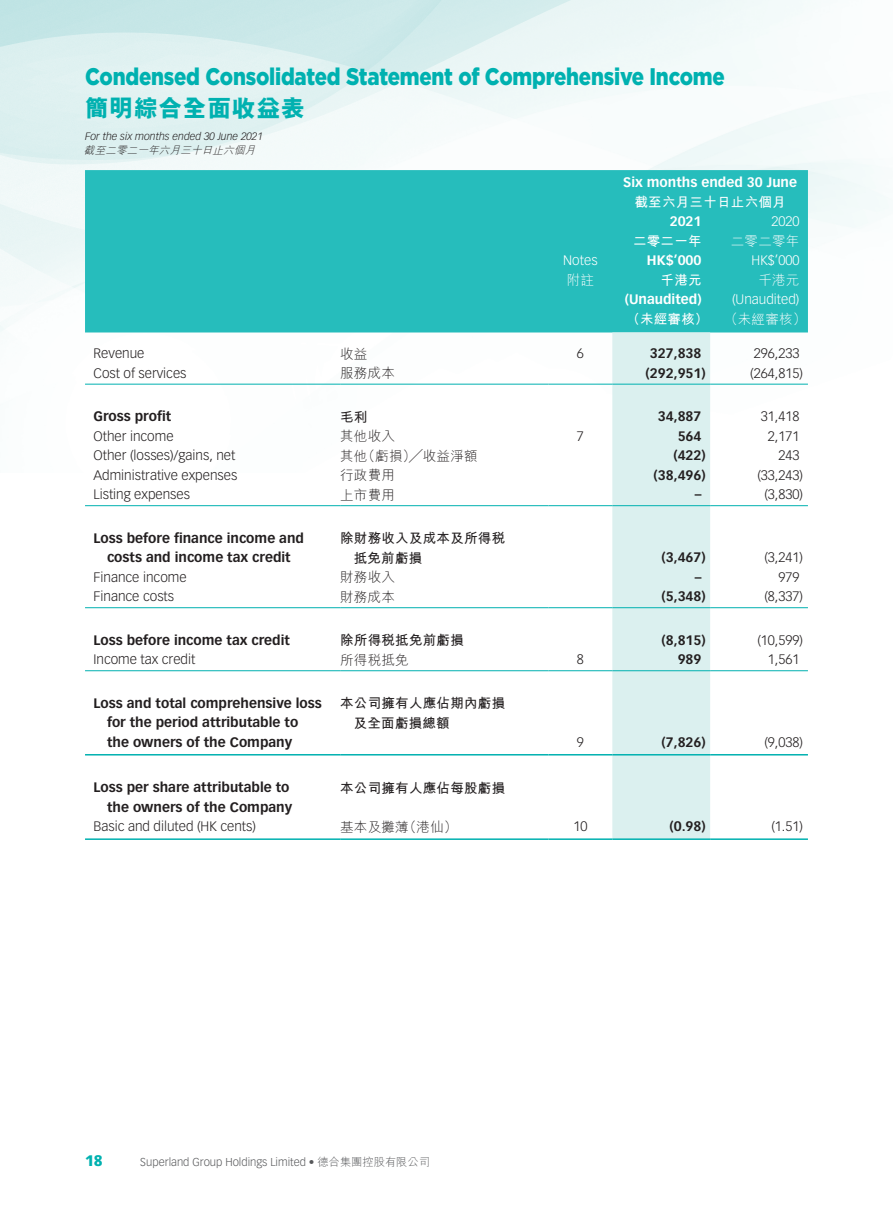
<style>
.page{position:relative;width:893px;height:1212px;background:#fff}
.page>*{position:absolute;margin:0;border:0;box-sizing:border-box;transform-origin:0 0}
.t1{font:900 24px "Gotham";letter-spacing:-.01em;color:#00b1b0;scale:.85 1}
.t2{font:800 24px "M Hei HK";letter-spacing:.02em;color:#00b1b0}
.t3{font:900 15px "Vectora LT Std";color:#00b1b0}
._50_Table_txt{font:700 13.5px "Vectora LT Std";color:#231f20}
._50_Table_txt-2{font:300 13.5px "Vectora LT Std";color:#231f20}
._50_Table_txt-3{font:700 13.5px "M Hei HK";letter-spacing:.02em;color:#231f20}
._50_Table_txt-4{font:300 13.5px "M Hei HK";letter-spacing:.02em;color:#231f20}
._00_txt_E{font:700 13.5px "Vectora LT Std";color:#fff}
._00_txt_E-2{font:300 13.5px "Vectora LT Std";color:#fff}
._00_txt_E-3{font:700 13.5px "M Hei HK";letter-spacing:.02em;color:#fff}
._00_txt_E-4{font:300 13.5px "M Hei HK";letter-spacing:.02em;color:#fff}
.t4{font:300 11.25px "Vectora LT Std";color:#57585a}
.t5{font:italic 300 10.5px "Vectora LT Std";color:#231f20}
.t6{font:italic 300 10.5px "M Hei HK";color:#231f20}
.s1{font-family:"M Hei HK"}
</style>
<div class="page">
<div style="left:85px;top:170px;width:723px;height:162px;background:#26bdbc"></div>
<div style="left:612px;top:332px;width:98px;height:506px;background:#dbf0ef"></div>
<hr style="left:85px;top:384px;width:255px;height:1px;background:#00b1b0">
<hr style="left:340px;top:384px;width:208px;height:1px;background:#00b1b0">
<hr style="left:548px;top:384px;width:64px;height:1px;background:#00b1b0">
<hr style="left:612px;top:384px;width:98px;height:1px;background:#00b1b0">
<hr style="left:710px;top:384px;width:98px;height:1px;background:#00b1b0">
<hr style="left:85px;top:505px;width:255px;height:1px;background:#00b1b0">
<hr style="left:340px;top:505px;width:208px;height:1px;background:#00b1b0">
<hr style="left:548px;top:505px;width:64px;height:1px;background:#00b1b0">
<hr style="left:612px;top:505px;width:98px;height:1px;background:#00b1b0">
<hr style="left:710px;top:505px;width:98px;height:1px;background:#00b1b0">
<hr style="left:85px;top:607px;width:255px;height:1px;background:#00b1b0">
<hr style="left:340px;top:607px;width:208px;height:1px;background:#00b1b0">
<hr style="left:548px;top:607px;width:64px;height:1px;background:#00b1b0">
<hr style="left:612px;top:607px;width:98px;height:1px;background:#00b1b0">
<hr style="left:710px;top:607px;width:98px;height:1px;background:#00b1b0">
<hr style="left:85px;top:670px;width:255px;height:1px;background:#00b1b0">
<hr style="left:340px;top:670px;width:208px;height:1px;background:#00b1b0">
<hr style="left:548px;top:670px;width:64px;height:1px;background:#00b1b0">
<hr style="left:612px;top:670px;width:98px;height:1px;background:#00b1b0">
<hr style="left:710px;top:670px;width:98px;height:1px;background:#00b1b0">
<hr style="left:85px;top:754px;width:255px;height:1px;background:#00b1b0">
<hr style="left:340px;top:754px;width:208px;height:1px;background:#00b1b0">
<hr style="left:548px;top:754px;width:64px;height:1px;background:#00b1b0">
<hr style="left:612px;top:754px;width:98px;height:1px;background:#00b1b0">
<hr style="left:710px;top:754px;width:98px;height:1px;background:#00b1b0">
<hr style="left:85px;top:838px;width:255px;height:2px;background:#00b1b0">
<hr style="left:340px;top:838px;width:208px;height:2px;background:#00b1b0">
<hr style="left:548px;top:838px;width:64px;height:2px;background:#00b1b0">
<hr style="left:612px;top:838px;width:98px;height:2px;background:#00b1b0">
<hr style="left:710px;top:838px;width:98px;height:2px;background:#00b1b0">
<p class="t1" style="left:85px;top:60px;width:754px">Condensed Consolidated Statement of Comprehensive Income</p>
<p class="t2" style="left:85px;top:96px;width:221px">簡明綜合全面收益表</p>
<p class="t5" style="left:85px;top:130px;width:179px">For the six months ended 30 June 2021</p>
<p class="t6" style="left:84px;top:145px;width:175px">截至二零二一年六月三十日止六個月</p>
<p class="_00_txt_E" style="left:623px;top:174px;width:175px">Six months ended 30 June</p>
<p class="_00_txt_E-3" style="left:634px;top:193px;width:153px">截至六月三十日止六個月</p>
<p class="_00_txt_E" style="left:670px;top:213px;width:33px">2021</p>
<p class="_00_txt_E-2" style="left:771px;top:214px;width:30px">2020</p>
<p class="_00_txt_E-3" style="left:633px;top:232px;width:70px">二零二一年</p>
<p class="_00_txt_E-4" style="left:731px;top:234px;width:70px">二零二零年</p>
<p class="_00_txt_E-2" style="left:563px;top:253px;width:36px">Notes</p>
<p class="_00_txt_E" style="left:647px;top:252px;width:56px">HK$’000</p>
<p class="_00_txt_E-2" style="left:752px;top:253px;width:49px">HK$’000</p>
<p class="_00_txt_E-4" style="left:567px;top:273px;width:29px">附註</p>
<p class="_00_txt_E-3" style="left:661px;top:271px;width:43px">千港元</p>
<p class="_00_txt_E-4" style="left:758px;top:273px;width:43px">千港元</p>
<p class="_00_txt_E" style="left:625px;top:291px;width:78px">(Unaudited)</p>
<p class="_00_txt_E-2" style="left:732px;top:292px;width:69px">(Unaudited)</p>
<p class="_00_txt_E-3" style="left:627px;top:310px;width:83px">（未經審核）</p>
<p class="_00_txt_E-4" style="left:724px;top:312px;width:83px">（未經審核）</p>
<p class="_50_Table_txt-2" style="left:94px;top:346px;width:53px">Revenue</p>
<p class="_50_Table_txt-4" style="left:340px;top:347px;width:29px">收益</p>
<p class="_50_Table_txt-2" style="left:577px;top:346px;width:9px">6</p>
<p class="_50_Table_txt" style="left:650px;top:345px;width:53px">327,838</p>
<p class="_50_Table_txt-2" style="left:754px;top:346px;width:47px">296,233</p>
<p class="_50_Table_txt-2" style="left:94px;top:365px;width:95px">Cost of services</p>
<p class="_50_Table_txt-4" style="left:340px;top:366px;width:56px">服務成本</p>
<p class="_50_Table_txt" style="left:645px;top:365px;width:62px">(292,951)</p>
<p class="_50_Table_txt-2" style="left:750px;top:365px;width:54px">(264,815)</p>
<p class="_50_Table_txt" style="left:94px;top:408px;width:79px">Gross profit</p>
<p class="_50_Table_txt-3" style="left:340px;top:407px;width:29px">毛利</p>
<p class="_50_Table_txt" style="left:658px;top:408px;width:45px">34,887</p>
<p class="_50_Table_txt-2" style="left:761px;top:409px;width:40px">31,418</p>
<p class="_50_Table_txt-2" style="left:94px;top:428px;width:82px">Other income</p>
<p class="_50_Table_txt-4" style="left:340px;top:429px;width:56px">其他收入</p>
<p class="_50_Table_txt-2" style="left:577px;top:428px;width:9px">7</p>
<p class="_50_Table_txt" style="left:678px;top:428px;width:25px">564</p>
<p class="_50_Table_txt-2" style="left:768px;top:428px;width:33px">2,171</p>
<p class="_50_Table_txt-2" style="left:94px;top:448px;width:143px">Other (losses)/gains, net</p>
<p class="_50_Table_txt-4" style="left:340px;top:449px;width:139px">其他（虧損）╱收益淨額</p>
<p class="_50_Table_txt" style="left:673px;top:447px;width:34px">(422)</p>
<p class="_50_Table_txt-2" style="left:778px;top:448px;width:23px">243</p>
<p class="_50_Table_txt-2" style="left:94px;top:467px;width:145px">Administrative expenses</p>
<p class="_50_Table_txt-4" style="left:340px;top:468px;width:56px">行政費用</p>
<p class="_50_Table_txt" style="left:653px;top:467px;width:54px">(38,496)</p>
<p class="_50_Table_txt-2" style="left:757px;top:467px;width:47px">(33,243)</p>
<p class="_50_Table_txt-2" style="left:94px;top:487px;width:98px">Listing expenses</p>
<p class="_50_Table_txt-4" style="left:340px;top:488px;width:56px">上市費用</p>
<p class="_50_Table_txt" style="left:695px;top:486px;width:8px">–</p>
<p class="_50_Table_txt-2" style="left:764px;top:487px;width:40px">(3,830)</p>
<p class="_50_Table_txt" style="left:94px;top:530px;width:212px">Loss before finance income and</p>
<p class="_50_Table_txt" style="left:107px;top:549px;width:185px">costs and income tax credit</p>
<p class="_50_Table_txt-3" style="left:340px;top:528px;width:166px">除財務收入及成本及所得稅</p>
<p class="_50_Table_txt-3" style="left:354px;top:548px;width:70px">抵免前虧損</p>
<p class="_50_Table_txt" style="left:661px;top:549px;width:46px">(3,467)</p>
<p class="_50_Table_txt-2" style="left:764px;top:550px;width:40px">(3,241)</p>
<p class="_50_Table_txt-2" style="left:94px;top:569px;width:95px">Finance income</p>
<p class="_50_Table_txt-4" style="left:340px;top:570px;width:56px">財務收入</p>
<p class="_50_Table_txt" style="left:695px;top:569px;width:8px">–</p>
<p class="_50_Table_txt-2" style="left:778px;top:569px;width:23px">979</p>
<p class="_50_Table_txt-2" style="left:94px;top:589px;width:82px">Finance costs</p>
<p class="_50_Table_txt-4" style="left:340px;top:590px;width:56px">財務成本</p>
<p class="_50_Table_txt" style="left:661px;top:588px;width:46px">(5,348)</p>
<p class="_50_Table_txt-2" style="left:764px;top:589px;width:40px">(8,337)</p>
<p class="_50_Table_txt" style="left:94px;top:632px;width:198px">Loss before income tax credit</p>
<p class="_50_Table_txt-3" style="left:340px;top:631px;width:125px">除所得稅抵免前虧損</p>
<p class="_50_Table_txt" style="left:661px;top:632px;width:46px">(8,815)</p>
<p class="_50_Table_txt-2" style="left:757px;top:632px;width:47px">(10,599)</p>
<p class="_50_Table_txt-2" style="left:94px;top:652px;width:103px">Income tax credit</p>
<p class="_50_Table_txt-4" style="left:340px;top:653px;width:70px">所得稅抵免</p>
<p class="_50_Table_txt-2" style="left:577px;top:652px;width:9px">8</p>
<p class="_50_Table_txt" style="left:678px;top:651px;width:25px">989</p>
<p class="_50_Table_txt-2" style="left:768px;top:652px;width:33px">1,561</p>
<p class="_50_Table_txt" style="left:94px;top:695px;width:230px">Loss and total comprehensive loss</p>
<p class="_50_Table_txt" style="left:107px;top:714px;width:193px">for the period attributable to</p>
<p class="_50_Table_txt" style="left:107px;top:734px;width:187px">the owners of the Company</p>
<p class="_50_Table_txt-3" style="left:340px;top:694px;width:166px">本公司擁有人應佔期內虧損</p>
<p class="_50_Table_txt-3" style="left:354px;top:713px;width:98px">及全面虧損總額</p>
<p class="_50_Table_txt-2" style="left:577px;top:734px;width:9px">9</p>
<p class="_50_Table_txt" style="left:661px;top:734px;width:46px">(7,826)</p>
<p class="_50_Table_txt-2" style="left:764px;top:734px;width:40px">(9,038)</p>
<p class="_50_Table_txt" style="left:94px;top:779px;width:197px">Loss per share attributable to</p>
<p class="_50_Table_txt" style="left:107px;top:799px;width:187px">the owners of the Company</p>
<p class="_50_Table_txt-3" style="left:340px;top:778px;width:166px">本公司擁有人應佔每股虧損</p>
<p class="_50_Table_txt-2" style="left:94px;top:819px;width:164px">Basic and diluted (HK cents)</p>
<p class="_50_Table_txt-4" style="left:340px;top:820px;width:119px">基本及攤薄（港仙）</p>
<p class="_50_Table_txt-2" style="left:573px;top:819px;width:16px">10</p>
<p class="_50_Table_txt" style="left:669px;top:818px;width:38px">(0.98)</p>
<p class="_50_Table_txt-2" style="left:771px;top:819px;width:33px">(1.51)</p>
<p class="t3" style="left:85px;top:1151px;width:19px">18</p>
<p class="t4" style="left:140px;top:1155px;width:291px">Superland Group Holdings Limited • <span class="s1">德合集團控股有限公司</span></p>
</div>
